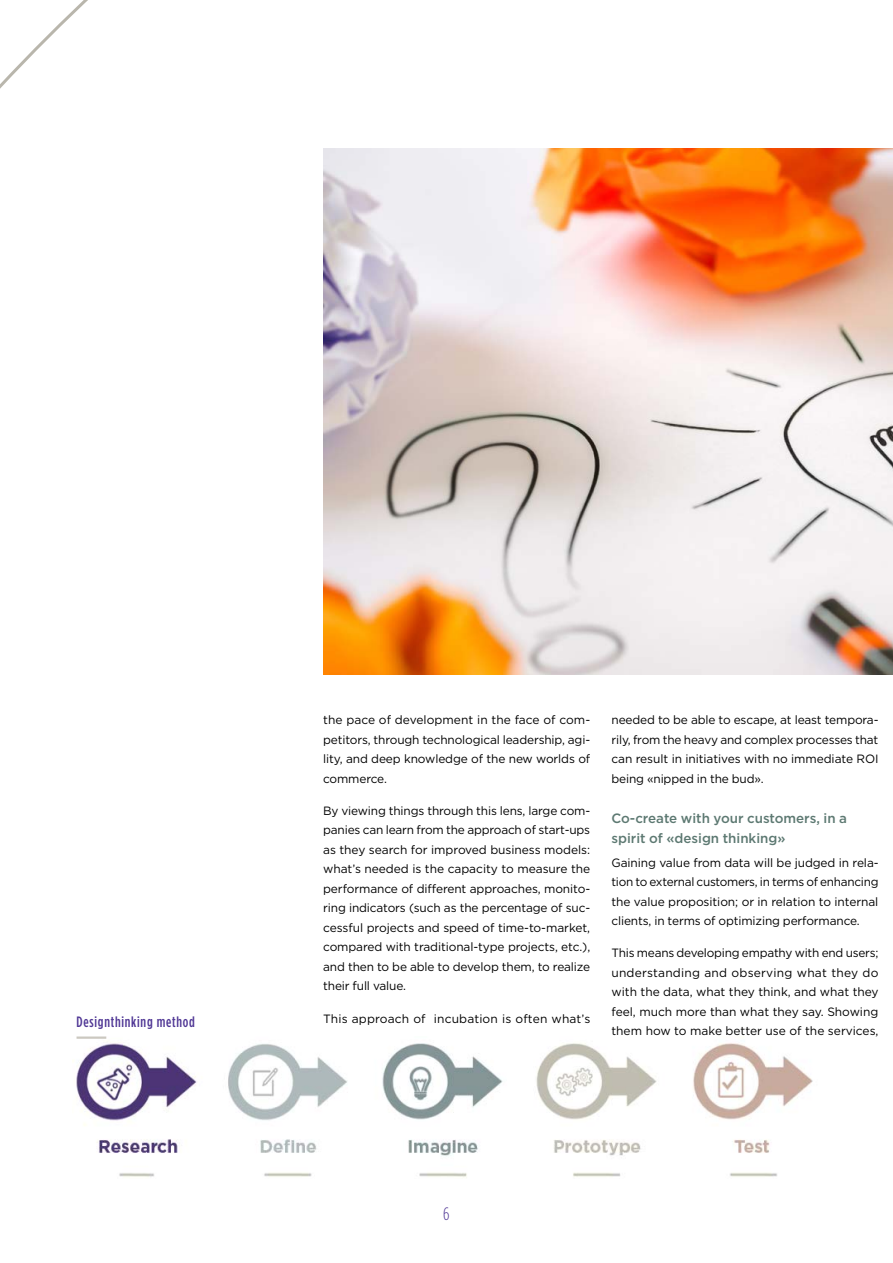
<style>
.page{position:relative;width:893px;height:1263px;background:#fff}
.page>*{position:absolute;margin:0;border:0;box-sizing:border-box;transform-origin:0 0}
.t1{font:300 18px "Gotham Condensed";color:#503795}
.t2{font:500 15px "Gotham Condensed";letter-spacing:.05em;color:#503795}
.t3{font:500 13.5px/19.5px "Gotham";color:#5d7972}
.t4{font:12px/19.5px "Gotham";letter-spacing:-.01em;color:#000;text-align:justify}
.t5{font:12px "Gotham";letter-spacing:.01em;color:#000}
</style>
<div class="page">
<svg style="left:0;top:0;width:88px;height:89px"></svg>
<img style="left:76px;top:1036px;width:737px;height:141px">
<img style="left:323px;top:149px;width:570px;height:526px">
<hr style="left:77px;top:1036px;width:29px;height:3px;background:#cbc8c0">
<p class="t2" style="left:77px;top:1013px;width:120px">Designthinking method</p>
<p class="t4" style="left:323px;top:710px;width:269px">the pace of development in the face of com&shy;petitors, through technological leadership, agi&shy;lity, and deep knowledge of the new worlds of commerce.</p>
<p class="t4" style="left:323px;top:800px;width:269px">By viewing things through this lens, large com&shy;panies can learn from the approach of start-ups as they search for improved business models: what’s needed is the capacity to measure the performance of different approaches, monito&shy;ring indicators (such as the percentage of suc&shy;cessful projects and speed of time-to-market, compared with traditional-type projects, etc.), and then to be able to develop them, to realize their full value.</p>
<p class="t5" style="left:323px;top:1010px;width:269px">This approach of incubation is often what’s</p>
<p class="t4" style="left:611px;top:710px;width:269px">needed to be able to escape, at least tempora&shy;rily, from the heavy and complex processes that can result in initiatives with no immediate ROI being «nipped in the bud».</p>
<p class="t3" style="left:611px;top:808px;width:237px">Co-create with your customers, in a spirit of «design thinking»</p>
<p class="t4" style="left:611px;top:852px;width:269px">Gaining value from data will be judged in rela&shy;tion to external customers, in terms of enhancing the value proposition; or in relation to internal clients, in terms of optimizing performance.</p>
<p class="t4" style="left:611px;top:943px;width:269px">This means developing empathy with end users; understanding and observing what they do with the data, what they think, and what they feel, much more than what they say. Showing them how to make better use of the services,</p>
<h1 class="t1" style="left:443px;top:1205px;width:8px">6</h1>
</div>
